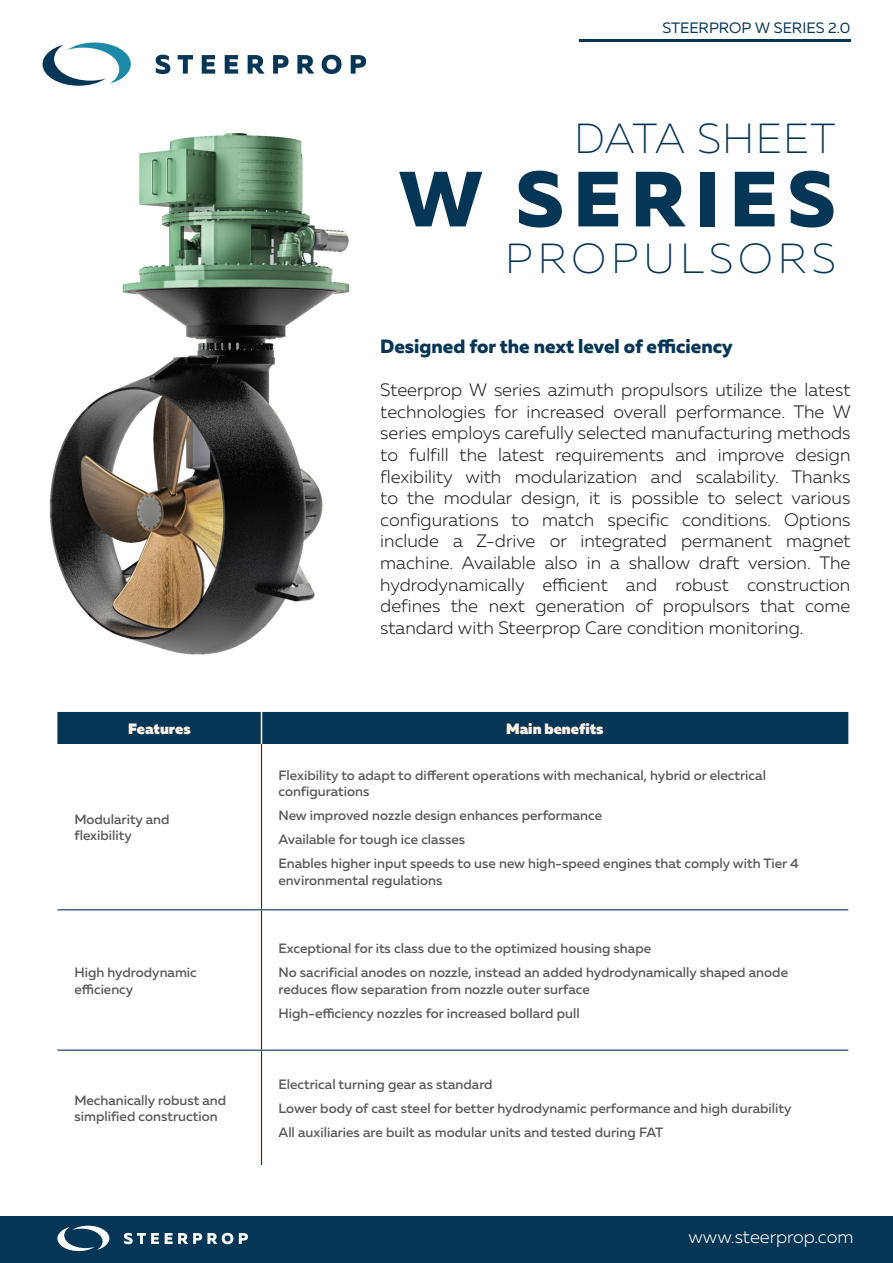
<style>
.page{position:relative;width:893px;height:1263px;background:#fff}
.page>*{position:absolute;margin:0;border:0;box-sizing:border-box;transform-origin:0 0}
.t1{font:800 78px "Muller";letter-spacing:.12em;color:#063655}
.t2{font:200 42px "Muller";letter-spacing:.115em;color:#063655}
.t3{font:200 42px "Muller";letter-spacing:.03em;color:#063655}
.t4{font:800 19.2px "Muller";color:#063655}
.t5{font:300 18px/21.6px "Muller";color:#231f20;text-align:justify}
.t6{font:300 18px "Muller";color:#fff}
.t7{font:900 15px "Muller";color:#fef1e6}
.t8{font:15px "Muller";color:#063655}
.t9{font:500 13.5px/24px "Muller";color:#57585a}
</style>
<div class="page">
<svg style="left:156px;top:55px;width:14px;height:19px"></svg>
<svg style="left:178px;top:55px;width:15px;height:19px"></svg>
<svg style="left:202px;top:55px;width:13px;height:19px"></svg>
<svg style="left:225px;top:55px;width:13px;height:19px"></svg>
<svg style="left:248px;top:55px;width:17px;height:19px"></svg>
<svg style="left:273px;top:55px;width:16px;height:19px"></svg>
<svg style="left:297px;top:55px;width:17px;height:19px"></svg>
<svg style="left:322px;top:55px;width:19px;height:19px"></svg>
<svg style="left:351px;top:55px;width:15px;height:19px"></svg>
<svg style="left:43px;top:43px;width:88px;height:43px"></svg>
<div style="left:57px;top:712px;width:791px;height:32px;background:#063655"></div>
<hr style="left:261px;top:712px;width:1px;height:32px;background:#fef1e6">
<hr style="left:261px;top:744px;width:1px;height:165px;background:#063655">
<hr style="left:57px;top:909px;width:204px;height:1px;background:#063655">
<hr style="left:261px;top:909px;width:587px;height:1px;background:#063655">
<hr style="left:261px;top:910px;width:1px;height:139px;background:#063655">
<hr style="left:57px;top:1049px;width:204px;height:2px;background:#063655">
<hr style="left:261px;top:1049px;width:587px;height:2px;background:#063655">
<hr style="left:261px;top:1051px;width:1px;height:114px;background:#063655">
<hr style="left:579px;top:39px;width:271px;height:2px;background:#063655">
<img style="left:49px;top:132px;width:300px;height:523px">
<div style="left:0;top:1216px;width:893px;height:47px;background:#063655"></div>
<svg style="left:124px;top:1233px;width:35px;height:11px"></svg>
<svg style="left:165px;top:1233px;width:68px;height:11px"></svg>
<svg style="left:239px;top:1233px;width:9px;height:11px"></svg>
<svg style="left:57px;top:1226px;width:52px;height:25px"></svg>
<p class="t8" style="left:662px;top:19px;width:190px">STEERPROP W SERIES 2.0</p>
<h2 class="t3" style="left:574px;top:114px;width:263px">DATA SHEET</h2>
<h1 class="t1" style="left:399px;top:150px;width:438px">W SERIES</h1>
<h2 class="t2" style="left:505px;top:234px;width:332px">PROPULSORS</h2>
<h3 class="t4" style="left:380px;top:334px;width:354px">Designed for the next level of efficiency</h3>
<p class="t5" style="left:380px;top:379px;width:472px">Steerprop W series azimuth propulsors utilize the latest technologies for increased overall performance. The W series employs carefully selected manufacturing methods to fulfill the latest requirements and improve design flexibility with modularization and scalability. Thanks to the modular design, it is possible to select various configurations to match specific conditions. Options include a Z-drive or integrated permanent magnet machine. Available also in a shallow draft version. The hydrodynamically efficient and robust construction defines the next generation of propulsors that come standard with Steerprop Care condition monitoring.</p>
<p class="t7" style="left:128px;top:719px;width:64px">Features</p>
<p class="t7" style="left:506px;top:719px;width:99px">Main benefits</p>
<p class="t9" style="left:74px;top:811px;width:97px;line-height:16.5px">Modularity and flexibility</p>
<p class="t9" style="left:74px;top:964px;width:124px;line-height:16.5px">High hydrodynamic efficiency</p>
<p class="t9" style="left:74px;top:1091px;width:153px;line-height:16.5px">Mechanically robust and simplified construction</p>
<p class="t9" style="left:279px;top:767px;width:489px;line-height:16.5px">Flexibility to adapt to different operations with mechanical, hybrid or electrical configurations</p>
<p class="t9" style="left:279px;top:803px;width:522px">New improved nozzle design enhances performance<br>Available for tough ice classes<br>Enables higher input speeds to use new high-speed engines that comply with Tier 4</p>
<p class="t9" style="left:279px;top:868px;width:166px">environmental regulations</p>
<p class="t9" style="left:279px;top:936px;width:511px">Exceptional for its class due to the optimized housing shape<br>No sacrificial anodes on nozzle, instead an added hydrodynamically shaped anode</p>
<p class="t9" style="left:279px;top:977px;width:313px">reduces flow separation from nozzle outer surface<br>High-efficiency nozzles for increased bollard pull</p>
<p class="t9" style="left:279px;top:1072px;width:514px">Electrical turning gear as standard<br>Lower body of cast steel for better hydrodynamic performance and high durability<br>All auxiliaries are built as modular units and tested during FAT</p>
<h3 class="t6" style="left:688px;top:1226px;width:166px">www.steerprop.com</h3>
</div>
